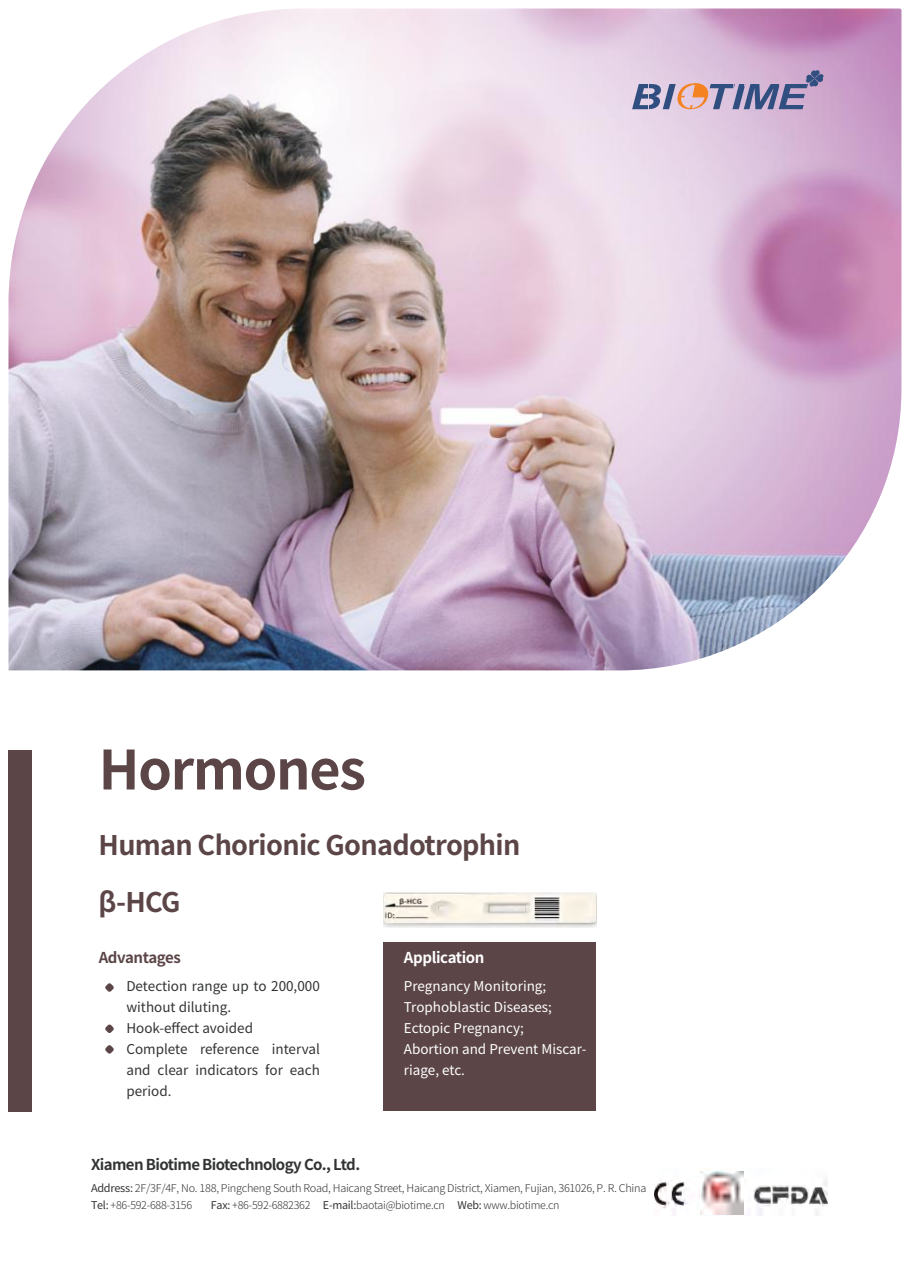
<style>
.page{position:relative;width:910px;height:1280px;background:#fff}
.page>*{position:absolute;margin:0;border:0;box-sizing:border-box;transform-origin:0 0}
.t1{font:700 54px "Source Han Sans CN";letter-spacing:-.025em;color:#5b4547}
.t2{font:700 27px "Source Han Sans CN";letter-spacing:-.025em;color:#5b4547}
.t3{font:700 15px "Source Han Sans CN";letter-spacing:-.04em;color:#323334}
.t4{font:700 15px "Source Han Sans CN";letter-spacing:-.025em;color:#fff}
.t5{font:700 15px "Source Han Sans CN";letter-spacing:-.025em;color:#5b4547}
.t6{font:13.5px/21px "Source Han Sans CN";color:#323334}
.t7{font:13.5px/21px "Source Han Sans CN";color:#fff}
.t8{font:300 10.65px/16.4px "Source Han Sans CN";letter-spacing:-.025em;color:#323334}
.s1{font-weight:400}
</style>
<div class="page">
<img style="left:9px;top:9px;width:892px;height:661px">
<div style="left:383px;top:942px;width:212px;height:169px;background:#5b4547"></div>
<svg style="left:105px;top:1024px;width:9px;height:9px"></svg>
<svg style="left:105px;top:983px;width:9px;height:9px"></svg>
<svg style="left:105px;top:1045px;width:9px;height:9px"></svg>
<div style="left:9px;top:750px;width:23px;height:362px;background:#5b4547"></div>
<svg style="left:632px;top:70px;width:191px;height:39px;background:#ad9eb9"></svg>
<img style="left:655px;top:1171px;width:173px;height:45px">
<img style="left:700px;top:1172px;width:43px;height:42px">
<img style="left:383px;top:892px;width:214px;height:36px">
<h1 class="t1" style="left:99px;top:739px;width:269px">Hormones</h1>
<h2 class="t2" style="left:99px;top:830px;width:423px">Human Chorionic Gonadotrophin</h2>
<h2 class="t2" style="left:99px;top:886px;width:83px">β-HCG</h2>
<h3 class="t5" style="left:99px;top:949px;width:84px">Advantages</h3>
<h3 class="t4" style="left:404px;top:949px;width:82px">Application</h3>
<p class="t7" style="left:404px;top:976px;width:184px">Pregnancy Monitoring;<br>Trophoblastic Diseases;<br>Ectopic Pregnancy;<br>Abortion and Prevent Miscar&shy;riage, etc.</p>
<p class="t6" style="left:126px;top:976px;width:195px">Detection range up to 200,000 without diluting.<br>Hook-effect avoided<br>Complete reference interval and clear indicators for each period.</p>
<h3 class="t3" style="left:91px;top:1156px;width:271px">Xiamen Biotime Biotechnology Co., Ltd.</h3>
<p class="t8" style="left:91px;top:1180px;width:557px"><span class="s1">Address:</span> 2F/3F/4F, No. 188, Pingcheng South Road, Haicang Street, Haicang District, Xiamen, Fujian, 361026, P. R. China<br><span class="s1">Tel:</span> +86-592-688-3156</p>
<p class="t8" style="left:211px;top:1197px;width:350px"><span class="s1">Fax:</span> +86-592-6882362 <span class="s1">E-mail:</span>baotai@biotime.cn <span class="s1">Web:</span> www.biotime.cn</p>
</div>
